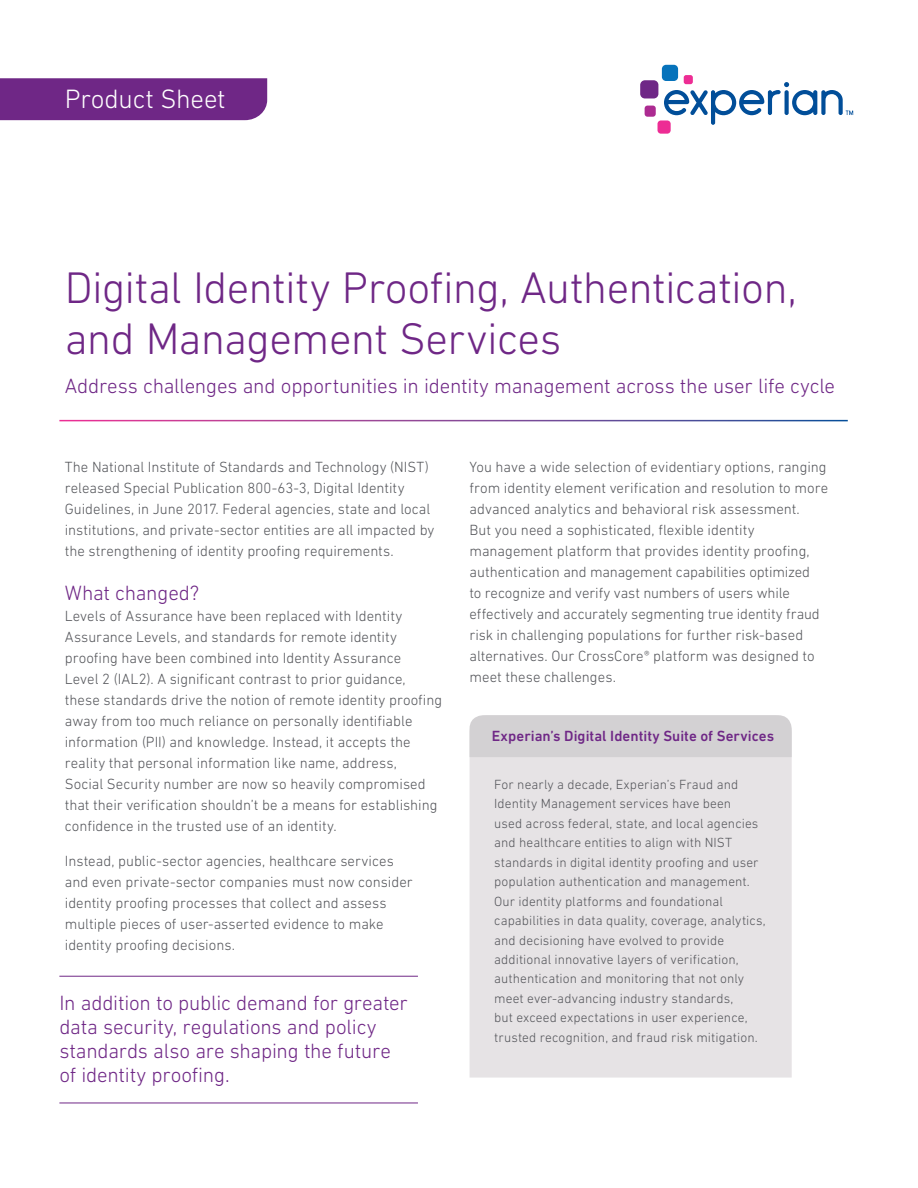
<style>
.page{position:relative;width:918px;height:1188px;background:#fff}
.page>*{position:absolute;margin:0;border:0;box-sizing:border-box;transform-origin:0 0}
.Title_heading_30_34{font:300 45px/51px "DIN Next W1 G";letter-spacing:-.015em;color:#6f2786}
.t1{font:300 27px "DIN Next W1 G";letter-spacing:-.01em;color:#fff}
.Quote_A_14_16{font:300 21px/24px "DIN Next W1 G";letter-spacing:-.01em;color:#6f2786}
.Title_heading_30_34-2{font:300 21px "DIN Next W1 G";letter-spacing:-.01em;color:#6f2786}
.Headline_14_16{font:300 21px "DIN Next W1 G";letter-spacing:-.01em;color:#6f2786}
.Body_text_10_14{font:300 15px/21px "DIN Next W1 G";color:#54555a}
.Cell_Body_9_11{font:500 15px "DIN Next W1 G";letter-spacing:.005em;color:#6f2786}
.Cell_Body_9_11-2{font:300 13.5px/19.5px "DIN Next W1 G";letter-spacing:.005em;color:#54555a}
.s1{font-size:12px}
</style>
<div class="page">
<div style="left:0;top:78px;width:267px;height:42px;background:#6f2786"></div>
<div style="left:662px;top:65px;width:16px;height:16px;background:#0773bb;border-radius:4px"></div>
<div style="left:640px;top:80px;width:18px;height:18px;background:#6f2786;border-radius:5px"></div>
<div style="left:645px;top:106px;width:11px;height:11px;background:#ac2b91;border-radius:3px"></div>
<div style="left:658px;top:120px;width:13px;height:14px;background:#ed2d94;border-radius:3px"></div>
<div style="left:684px;top:75px;width:9px;height:9px;background:#ed2d94;border-radius:2px"></div>
<svg style="left:664px;top:82px;width:189px;height:43px"></svg>
<hr style="left:59px;top:976px;width:359px;height:1px;background:#6f2786">
<hr style="left:59px;top:1103px;width:359px;height:1px;background:#6f2786">
<div style="left:470px;top:757px;width:322px;height:321px;background:#e6e3e5"></div>
<div style="left:470px;top:715px;width:322px;height:42px;background:#d3d1d3"></div>
<h2 class="t1" style="left:65px;top:83px;width:162px">Product Sheet</h2>
<p class="Title_heading_30_34" style="left:65px;top:262px;width:734px">Digital Identity Proofing, Authentication, and Management Services</p>
<p class="Title_heading_30_34-2" style="left:65px;top:374px;width:772px">Address challenges and opportunities in identity management across the user life cycle</p>
<p class="Body_text_10_14" style="left:65px;top:456px;width:371px">The National Institute of Standards and Technology (NIST) released Special Publication 800-63-3, Digital Identity Guidelines, in June 2017. Federal agencies, state and local institutions, and private-sector entities are all impacted by the strengthening of identity proofing requirements.</p>
<p class="Headline_14_16" style="left:65px;top:581px;width:136px">What changed?</p>
<p class="Body_text_10_14" style="left:65px;top:605px;width:379px">Levels of Assurance have been replaced with Identity Assurance Levels, and standards for remote identity proofing have been combined into Identity Assurance<br>Level 2 (IAL2). A significant contrast to prior guidance, these standards drive the notion of remote identity proofing away from too much reliance on personally identifiable information (PII) and knowledge. Instead, it accepts the reality that personal information like name, address,<br>Social Security number are now so heavily compromised that their verification shouldn’t be a means for establishing confidence in the trusted use of an identity.</p>
<p class="Body_text_10_14" style="left:65px;top:850px;width:349px">Instead, public-sector agencies, healthcare services and even private-sector companies must now consider identity proofing processes that collect and assess multiple pieces of user-asserted evidence to make identity proofing decisions.</p>
<p class="Quote_A_14_16" style="left:59px;top:991px;width:350px">In addition to public demand for greater data security, regulations and policy standards also are shaping the future of identity proofing.</p>
<p class="Body_text_10_14" style="left:470px;top:456px;width:360px">You have a wide selection of evidentiary options, ranging from identity element verification and resolution to more advanced analytics and behavioral risk assessment.<br>But you need a sophisticated, flexible identity management platform that provides identity proofing, authentication and management capabilities optimized<br>to recognize and verify vast numbers of users while effectively and accurately segmenting true identity fraud risk in challenging populations for further risk-based alternatives. Our CrossCore<span class="s1">®</span> platform was designed to meet these challenges.</p>
<p class="Cell_Body_9_11" style="left:492px;top:727px;width:284px">Experian’s Digital Identity Suite of Services</p>
<p class="Cell_Body_9_11-2" style="left:494px;top:774px;width:273px">For nearly a decade, Experian’s Fraud and Identity Management services have been<br>used across federal, state, and local agencies and healthcare entities to align with NIST standards in digital identity proofing and user population authentication and management.<br>Our identity platforms and foundational capabilities in data quality, coverage, analytics, and decisioning have evolved to provide additional innovative layers of verification, authentication and monitoring that not only meet ever-advancing industry standards,<br>but exceed expectations in user experience, trusted recognition, and fraud risk mitigation.</p>
</div>
